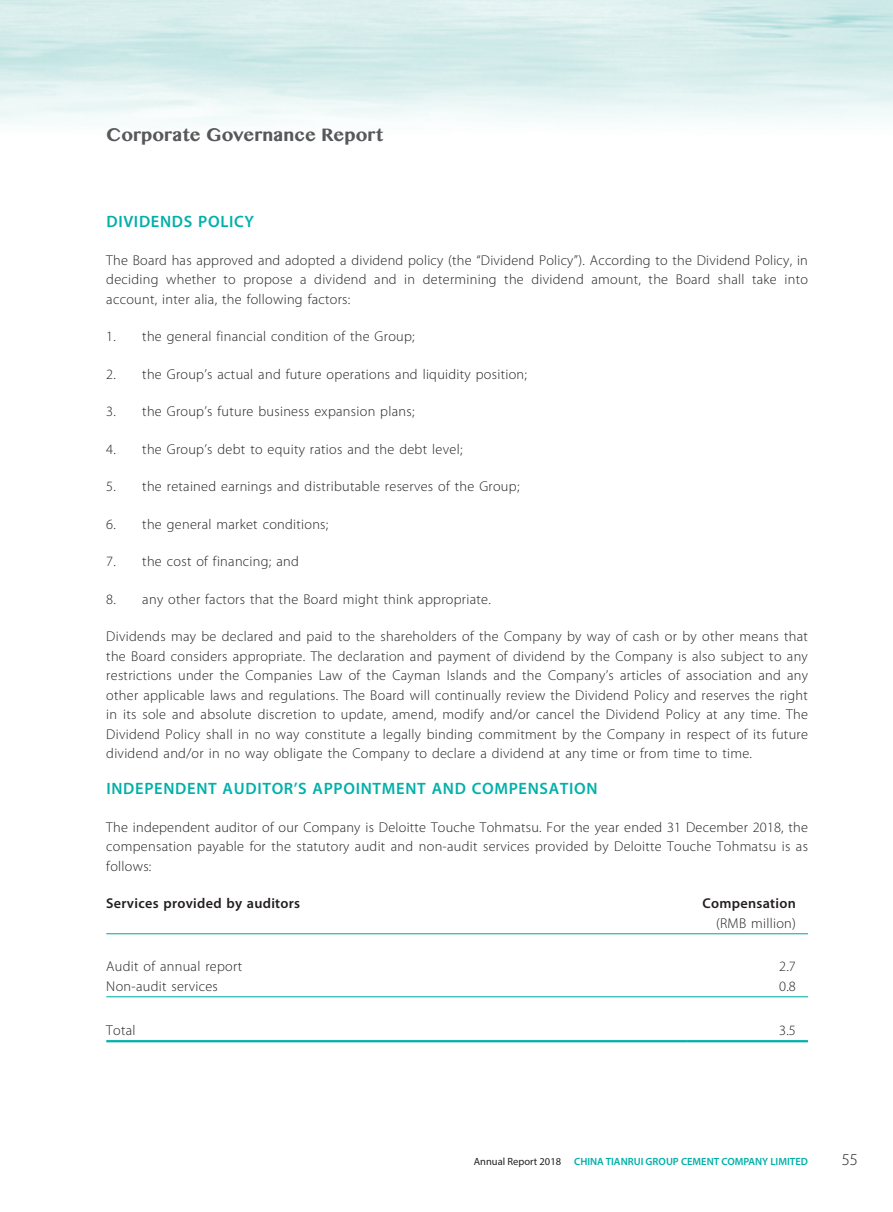
<style>
.page{position:relative;width:893px;height:1212px;background:#fff}
.page>*{position:absolute;margin:0;border:0;box-sizing:border-box;transform-origin:0 0}
.t1{font:700 18px "Myanmar MN";color:#57585a}
._03_H1{font:600 16.5px "Myriad Pro";letter-spacing:.04em;color:#00b0a9}
.t2{font:300 16.5px "Myriad Pro";color:#231f20}
._01_Body_Text{font:300 14.25px/19.5px "Myriad Pro";letter-spacing:.02em;color:#231f20;text-align:justify}
._07_IN0{font:300 14.25px "Myriad Pro";letter-spacing:.02em;color:#231f20}
._11_P0{font:300 14.25px "Myriad Pro";letter-spacing:.02em;color:#231f20}
._11_P0-2{font:600 14.25px "Myriad Pro";letter-spacing:.02em;color:#231f20}
.t3{font:600 10.5px "Myriad Pro";color:#00b0a9}
.s1{font-weight:400;color:#231f20}
</style>
<div class="page">
<hr style="left:106px;top:933px;width:582px;height:1px;background:#00b0a9">
<hr style="left:688px;top:933px;width:120px;height:1px;background:#00b0a9">
<hr style="left:106px;top:996px;width:582px;height:1px;background:#00b0a9">
<hr style="left:688px;top:996px;width:120px;height:1px;background:#00b0a9">
<hr style="left:106px;top:1040px;width:582px;height:2px;background:#00b0a9">
<hr style="left:688px;top:1040px;width:120px;height:2px;background:#00b0a9">
<p class="t1" style="left:106px;top:124px;width:279px">Corporate Governance Report</p>
<p class="_03_H1" style="left:106px;top:213px;width:149px">DIVIDENDS POLICY</p>
<p class="_01_Body_Text" style="left:106px;top:251px;width:703px">The Board has approved and adopted a dividend policy (the “Dividend Policy”). According to the Dividend Policy, in deciding whether to propose a dividend and in determining the dividend amount, the Board shall take into account, inter alia, the following factors:</p>
<p class="_07_IN0" style="left:106px;top:329px;width:310px">1. the general financial condition of the Group;</p>
<p class="_07_IN0" style="left:106px;top:366px;width:422px">2. the Group’s actual and future operations and liquidity position;</p>
<p class="_07_IN0" style="left:106px;top:404px;width:310px">3. the Group’s future business expansion plans;</p>
<p class="_07_IN0" style="left:106px;top:441px;width:358px">4. the Group’s debt to equity ratios and the debt level;</p>
<p class="_07_IN0" style="left:106px;top:479px;width:415px">5. the retained earnings and distributable reserves of the Group;</p>
<p class="_07_IN0" style="left:106px;top:516px;width:224px">6. the general market conditions;</p>
<p class="_07_IN0" style="left:106px;top:554px;width:194px">7. the cost of financing; and</p>
<p class="_07_IN0" style="left:106px;top:591px;width:386px">8. any other factors that the Board might think appropriate.</p>
<p class="_01_Body_Text" style="left:106px;top:627px;width:703px">Dividends may be declared and paid to the shareholders of the Company by way of cash or by other means that the Board considers appropriate. The declaration and payment of dividend by the Company is also subject to any restrictions under the Companies Law of the Cayman Islands and the Company’s articles of association and any other applicable laws and regulations. The Board will continually review the Dividend Policy and reserves the right in its sole and absolute discretion to update, amend, modify and/or cancel the Dividend Policy at any time. The Dividend Policy shall in no way constitute a legally binding commitment by the Company in respect of its future dividend and/or in no way obligate the Company to declare a dividend at any time or from time to time.</p>
<p class="_03_H1" style="left:106px;top:780px;width:493px">INDEPENDENT AUDITOR’S APPOINTMENT AND COMPENSATION</p>
<p class="_01_Body_Text" style="left:106px;top:818px;width:703px">The independent auditor of our Company is Deloitte Touche Tohmatsu. For the year ended 31 December 2018, the compensation payable for the statutory audit and non-audit services provided by Deloitte Touche Tohmatsu is as follows:</p>
<p class="_11_P0-2" style="left:106px;top:896px;width:195px">Services provided by auditors</p>
<p class="_11_P0-2" style="left:702px;top:896px;width:95px">Compensation</p>
<p class="_11_P0" style="left:716px;top:915px;width:81px">(RMB million)</p>
<p class="_11_P0" style="left:106px;top:959px;width:137px">Audit of annual report</p>
<p class="_11_P0" style="left:779px;top:959px;width:18px">2.7</p>
<p class="_11_P0" style="left:106px;top:978px;width:113px">Non-audit services</p>
<p class="_11_P0" style="left:779px;top:978px;width:18px">0.8</p>
<p class="_11_P0" style="left:106px;top:1022px;width:31px">Total</p>
<p class="_11_P0" style="left:779px;top:1022px;width:18px">3.5</p>
<p class="t3" style="left:474px;top:1156px;width:336px"><span class="s1">Annual Report 2018</span> CHINA TIANRUI GROUP CEMENT COMPANY LIMITED</p>
<p class="t2" style="left:842px;top:1150px;width:18px">55</p>
</div>
